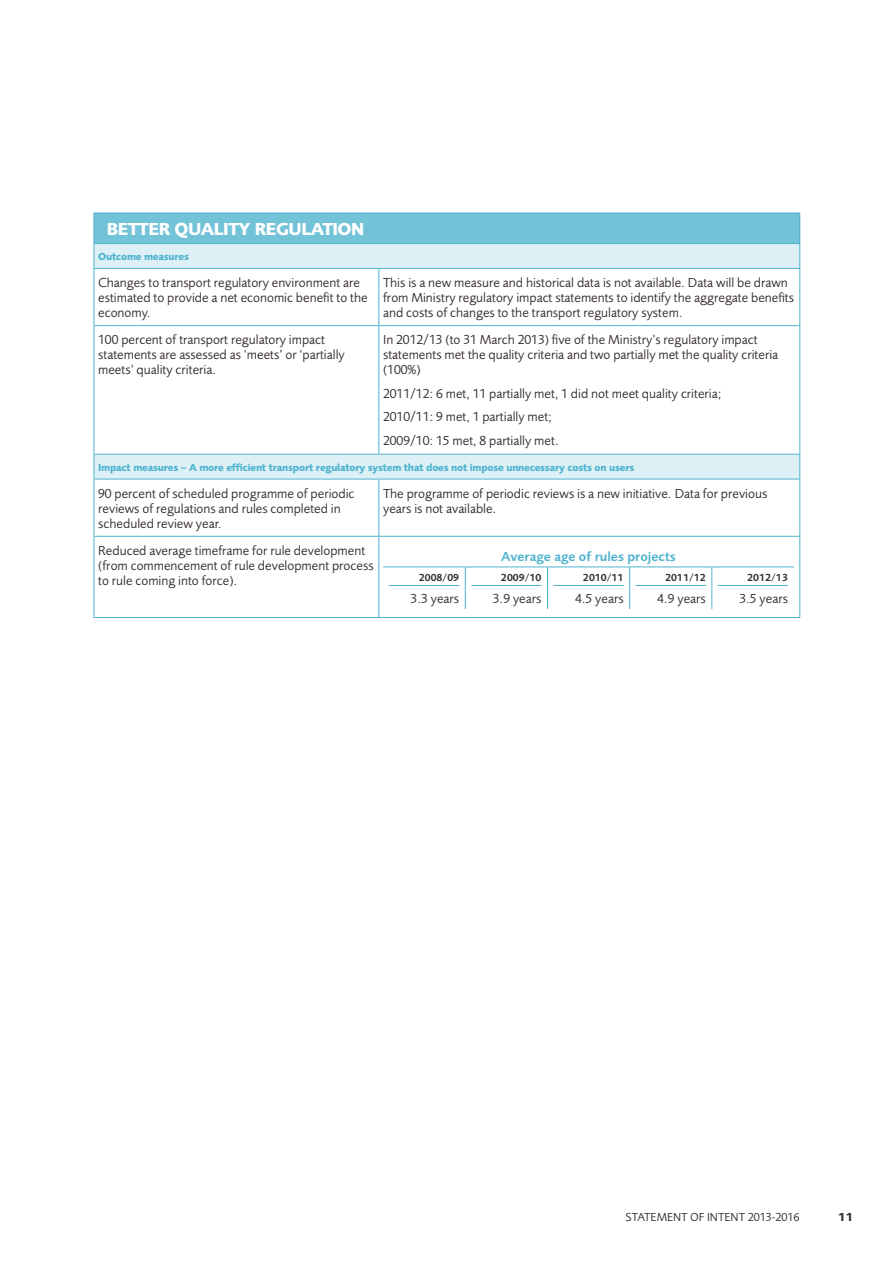
<style>
.page{position:relative;width:893px;height:1263px;background:#fff}
.page>*{position:absolute;margin:0;border:0;box-sizing:border-box;transform-origin:0 0}
.t1{font:700 18px "Foundry Sans";letter-spacing:-.025em;color:#fff}
.t2{font:13.5px/15px "Foundry Sans";color:#342d2b}
.t3{font:600 13.5px "Foundry Sans";color:#4fb3cf}
.t4{font:12px "Foundry Sans";color:#342d2b}
.t5{font:700 12px "Foundry Sans";color:#342d2b}
.t6{font:700 10.5px "Foundry Sans";letter-spacing:-.025em;color:#4fb3cf}
.t7{font:600 10.5px "Foundry Sans";color:#342d2b}
</style>
<div class="page">
<div style="left:94px;top:213px;width:706px;height:31px;background:#72c2d8"></div>
<div style="left:95px;top:244px;width:704px;height:24px;background:#dcf0f5"></div>
<svg style="left:95px;top:269px;width:704px;height:348px"></svg>
<hr style="left:799px;top:213px;width:1px;height:30px;background:#4fb3cf">
<svg style="left:799px;top:244px;width:1px;height:24px"></svg>
<svg style="left:799px;top:455px;width:1px;height:24px"></svg>
<hr style="left:378px;top:269px;width:1px;height:56px;background:#4fb3cf">
<hr style="left:94px;top:325px;width:285px;height:1px;background:#4fb3cf">
<hr style="left:379px;top:325px;width:421px;height:1px;background:#4fb3cf">
<hr style="left:378px;top:326px;width:1px;height:128px;background:#4fb3cf">
<hr style="left:378px;top:479px;width:1px;height:57px;background:#4fb3cf">
<hr style="left:94px;top:536px;width:285px;height:1px;background:#4fb3cf">
<hr style="left:379px;top:536px;width:421px;height:1px;background:#4fb3cf">
<hr style="left:378px;top:537px;width:1px;height:80px;background:#4fb3cf">
<hr style="left:94px;top:269px;width:1px;height:56px;background:#4fb3cf">
<hr style="left:799px;top:269px;width:1px;height:56px;background:#4fb3cf">
<hr style="left:94px;top:326px;width:1px;height:128px;background:#4fb3cf">
<hr style="left:799px;top:326px;width:1px;height:128px;background:#4fb3cf">
<hr style="left:94px;top:479px;width:1px;height:57px;background:#4fb3cf">
<hr style="left:799px;top:479px;width:1px;height:57px;background:#4fb3cf">
<hr style="left:94px;top:537px;width:1px;height:80px;background:#4fb3cf">
<hr style="left:799px;top:537px;width:1px;height:80px;background:#4fb3cf">
<hr style="left:94px;top:617px;width:285px;height:1px;background:#4fb3cf">
<hr style="left:379px;top:617px;width:421px;height:1px;background:#4fb3cf">
<svg style="left:94px;top:244px;width:1px;height:24px"></svg>
<hr style="left:94px;top:268px;width:285px;height:1px;background:#4fb3cf">
<hr style="left:379px;top:268px;width:421px;height:1px;background:#4fb3cf">
<hr style="left:94px;top:454px;width:285px;height:1px;background:#4fb3cf">
<svg style="left:94px;top:454px;width:1px;height:25px"></svg>
<hr style="left:379px;top:454px;width:421px;height:1px;background:#4fb3cf">
<hr style="left:94px;top:479px;width:285px;height:1px;background:#4fb3cf">
<hr style="left:379px;top:479px;width:421px;height:1px;background:#4fb3cf">
<hr style="left:94px;top:213px;width:285px;height:1px;background:#4fb3cf">
<hr style="left:94px;top:213px;width:1px;height:30px;background:#4fb3cf">
<hr style="left:379px;top:213px;width:421px;height:1px;background:#4fb3cf">
<hr style="left:94px;top:243px;width:285px;height:1px;background:#4fb3cf">
<hr style="left:379px;top:243px;width:421px;height:1px;background:#4fb3cf">
<svg style="left:465px;top:567px;width:1px;height:42px"></svg>
<svg style="left:547px;top:567px;width:1px;height:42px"></svg>
<svg style="left:629px;top:567px;width:1px;height:42px"></svg>
<svg style="left:711px;top:567px;width:1px;height:42px"></svg>
<hr style="left:383px;top:566px;width:82px;height:1px;background:#4fb3cf">
<hr style="left:465px;top:566px;width:82px;height:1px;background:#4fb3cf">
<hr style="left:547px;top:566px;width:83px;height:1px;background:#4fb3cf">
<hr style="left:630px;top:566px;width:82px;height:1px;background:#4fb3cf">
<hr style="left:712px;top:566px;width:82px;height:1px;background:#4fb3cf">
<hr style="left:389px;top:585px;width:70px;height:1px;background:#4fb3cf">
<hr style="left:471px;top:585px;width:70px;height:1px;background:#4fb3cf">
<hr style="left:553px;top:585px;width:71px;height:1px;background:#4fb3cf">
<hr style="left:636px;top:585px;width:70px;height:1px;background:#4fb3cf">
<hr style="left:718px;top:585px;width:70px;height:1px;background:#4fb3cf">
<h1 class="t1" style="left:107px;top:218px;width:259px">Better quality regulation</h1>
<p class="t6" style="left:98px;top:250px;width:92px">Outcome measures</p>
<p class="t2" style="left:98px;top:275px;width:271px">Changes to transport regulatory environment are estimated to provide a net economic benefit to the economy.</p>
<p class="t2" style="left:383px;top:275px;width:413px">This is a new measure and historical data is not available. Data will be drawn from Ministry regulatory impact statements to identify the aggregate benefits and costs of changes to the transport regulatory system.</p>
<p class="t2" style="left:98px;top:332px;width:248px">100 percent of transport regulatory impact statements are assessed as ‘meets’ or ‘partially meets’ quality criteria.</p>
<p class="t2" style="left:383px;top:332px;width:397px">In 2012/13 (to 31 March 2013) five of the Ministry’s regulatory impact statements met the quality criteria and two partially met the quality criteria (100%)</p>
<p class="t2" style="left:383px;top:382px;width:340px;line-height:23.5px">2011/12: 6 met, 11 partially met, 1 did not meet quality criteria;<br>2010/11: 9 met, 1 partially met;<br>2009/10: 15 met, 8 partially met.</p>
<p class="t6" style="left:98px;top:461px;width:538px">Impact measures – A more efficient transport regulatory system that does not impose unnecessary costs on users</p>
<p class="t2" style="left:98px;top:486px;width:258px">90 percent of scheduled programme of periodic reviews of regulations and rules completed in scheduled review year.</p>
<p class="t2" style="left:383px;top:486px;width:386px">The programme of periodic reviews is a new initiative. Data for previous years is not available.</p>
<p class="t2" style="left:98px;top:543px;width:277px">Reduced average timeframe for rule development (from commencement of rule development process to rule coming into force).</p>
<p class="t3" style="left:501px;top:549px;width:176px">Average age of rules projects</p>
<p class="t7" style="left:419px;top:571px;width:42px">2008/09</p>
<p class="t7" style="left:501px;top:571px;width:42px">2009/10</p>
<p class="t7" style="left:583px;top:571px;width:42px">2010/11</p>
<p class="t7" style="left:665px;top:571px;width:42px">2011/12</p>
<p class="t7" style="left:747px;top:571px;width:42px">2012/13</p>
<p class="t2" style="left:411px;top:591px;width:50px">3.3 years</p>
<p class="t2" style="left:493px;top:591px;width:50px">3.9 years</p>
<p class="t2" style="left:575px;top:591px;width:50px">4.5 years</p>
<p class="t2" style="left:657px;top:591px;width:50px">4.9 years</p>
<p class="t2" style="left:739px;top:591px;width:50px">3.5 years</p>
<p class="t4" style="left:626px;top:1210px;width:175px">STATEMENT OF INTENT 2013-2016</p>
<p class="t5" style="left:838px;top:1210px;width:17px">11</p>
</div>
